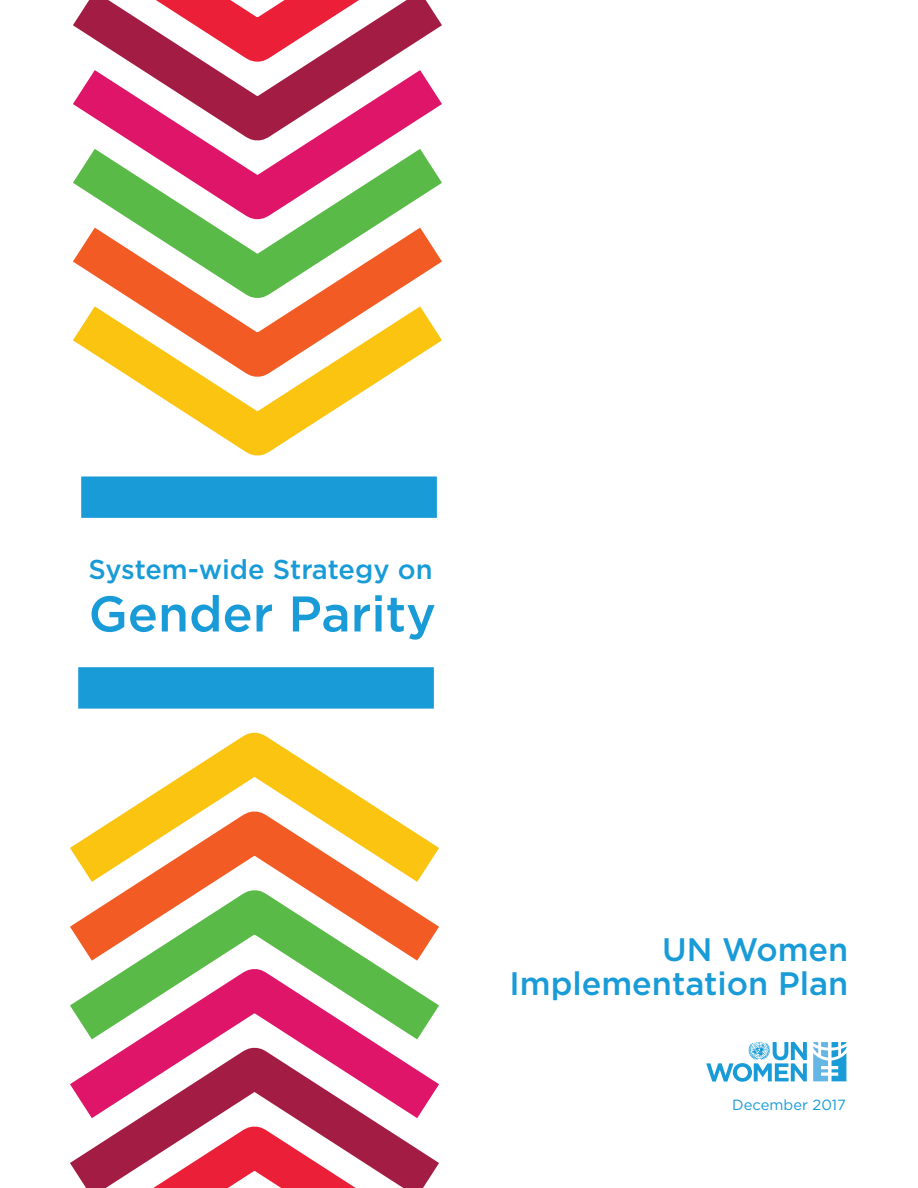
<style>
.page{position:relative;width:918px;height:1188px;background:#fff}
.page>*{position:absolute;margin:0;border:0;box-sizing:border-box;transform-origin:0 0}
.t1{font:500 49.95px "Gotham";color:#189bd7}
.t2{font:500 32.55px/33.9px "Gotham";color:#189bd7;text-align:right}
.t3{font:500 27.3px "Gotham";color:#189bd7}
.t4{font:14.7px "Gotham";color:#189bd7}
</style>
<div class="page">
<div style="left:81px;top:476px;width:356px;height:42px;background:#189bd7"></div>
<svg style="left:81px;top:405px;width:356px;height:78px"></svg>
<svg style="left:73px;top:326px;width:369px;height:79px"></svg>
<svg style="left:73px;top:247px;width:369px;height:79px"></svg>
<svg style="left:73px;top:168px;width:369px;height:79px"></svg>
<svg style="left:73px;top:90px;width:369px;height:78px"></svg>
<svg style="left:73px;top:0;width:369px;height:90px"></svg>
<svg style="left:169px;top:732px;width:171px;height:52px"></svg>
<svg style="left:70px;top:784px;width:369px;height:78px"></svg>
<svg style="left:70px;top:862px;width:369px;height:79px"></svg>
<svg style="left:70px;top:941px;width:369px;height:79px"></svg>
<svg style="left:70px;top:1020px;width:369px;height:79px"></svg>
<svg style="left:70px;top:1099px;width:369px;height:89px"></svg>
<div style="left:78px;top:667px;width:356px;height:42px;background:#189bd7"></div>
<svg style="left:706px;top:1042px;width:101px;height:40px"></svg>
<svg style="left:813px;top:1042px;width:33px;height:39px"></svg>
<p class="t3" style="left:89px;top:554px;width:346px">System-wide Strategy on</p>
<h1 class="t1" style="left:89px;top:585px;width:349px">Gender Parity</h1>
<p class="t2" style="left:510px;top:932px;width:340px">UN Women<br>Implementation Plan</p>
<p class="t4" style="left:732px;top:1096px;width:115px">December 2017</p>
</div>
